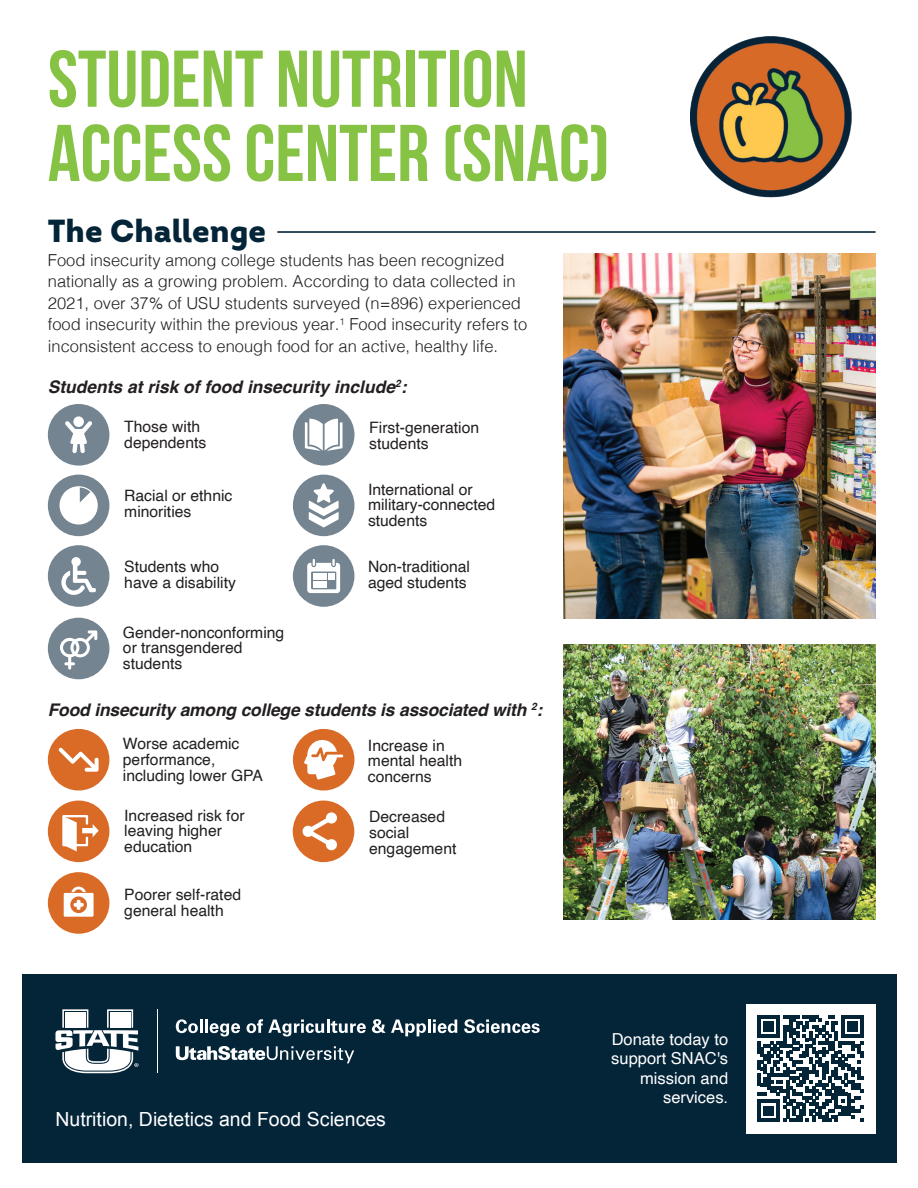
<style>
.page{position:relative;width:918px;height:1188px;background:#fff}
.page>*{position:absolute;margin:0;border:0;box-sizing:border-box;transform-origin:0 0}
.t1{font:700 80.25px/74.2px "Bebas Neue";color:#86c244}
.t2{font:900 31.95px "Intro";color:#042438}
.t3{font:19.5px "Arial";color:#fff}
.t4{font:italic 700 17.4px "Helvetica";letter-spacing:-.01em;color:#231f20}
.t5{font:300 16.5px/21.5px "Helvetica";color:#231f20}
.t6{font:16.5px/19.5px "Helvetica";color:#fff;text-align:right}
.t7{font:15.75px/15.8px "Helvetica";color:#231f20}
</style>
<div class="page">
<div style="left:48px;top:618px;width:61px;height:61px;background:#748490;border-radius:50%"></div>
<svg style="left:60px;top:630px;width:37px;height:40px"></svg>
<img style="left:564px;top:645px;width:312px;height:274px">
<div style="left:22px;top:974px;width:874px;height:189px;background:#042438"></div>
<svg style="left:55px;top:1009px;width:83px;height:64px"></svg>
<hr style="left:157px;top:1009px;width:1px;height:64px;background:#fff">
<svg style="left:176px;top:1019px;width:64px;height:17px"></svg>
<svg style="left:247px;top:1019px;width:119px;height:17px"></svg>
<svg style="left:372px;top:1019px;width:85px;height:17px"></svg>
<svg style="left:464px;top:1019px;width:76px;height:14px"></svg>
<svg style="left:176px;top:1046px;width:178px;height:17px"></svg>
<img style="left:690px;top:37px;width:161px;height:161px">
<div style="left:48px;top:404px;width:61px;height:62px;background:#748490;border-radius:50%"></div>
<div style="left:48px;top:475px;width:61px;height:61px;background:#748490;border-radius:50%"></div>
<div style="left:293px;top:475px;width:61px;height:61px;background:#748490;border-radius:50%"></div>
<div style="left:293px;top:545px;width:61px;height:62px;background:#748490;border-radius:50%"></div>
<div style="left:48px;top:545px;width:61px;height:62px;background:#748490;border-radius:50%"></div>
<img style="left:564px;top:254px;width:312px;height:365px">
<hr style="left:277px;top:231px;width:599px;height:2px;background:#042438">
<svg style="left:309px;top:483px;width:30px;height:44px"></svg>
<svg style="left:307px;top:559px;width:33px;height:34px"></svg>
<div style="left:329px;top:573px;width:6px;height:7px;background:#fff"></div>
<svg style="left:60px;top:486px;width:38px;height:39px"></svg>
<svg style="left:65px;top:421px;width:27px;height:32px"></svg>
<div style="left:73px;top:416px;width:11px;height:11px;background:#fff;border-radius:50%"></div>
<svg style="left:61px;top:557px;width:35px;height:38px"></svg>
<div style="left:293px;top:801px;width:61px;height:61px;background:#d96b27;border-radius:50%"></div>
<svg style="left:303px;top:812px;width:34px;height:38px"></svg>
<div style="left:48px;top:872px;width:61px;height:62px;background:#d96b27;border-radius:50%"></div>
<svg style="left:64px;top:887px;width:30px;height:30px"></svg>
<div style="left:48px;top:801px;width:61px;height:61px;background:#d96b27;border-radius:50%"></div>
<svg style="left:62px;top:815px;width:37px;height:36px"></svg>
<div style="left:293px;top:729px;width:61px;height:62px;background:#d96b27;border-radius:50%"></div>
<svg style="left:304px;top:739px;width:39px;height:41px"></svg>
<div style="left:293px;top:404px;width:61px;height:62px;background:#748490;border-radius:50%"></div>
<svg style="left:305px;top:419px;width:38px;height:32px"></svg>
<div style="left:48px;top:729px;width:61px;height:62px;background:#d96b27;border-radius:50%"></div>
<svg style="left:59px;top:748px;width:40px;height:24px"></svg>
<div style="left:746px;top:1004px;width:130px;height:130px;background:#fff"></div>
<svg style="left:757px;top:1015px;width:107px;height:107px"></svg>
<h1 class="t1" style="left:48px;top:41px;width:564px">STUDENT NUTRITION<br>ACCESS CENTER (SNAC)</h1>
<h2 class="t2" style="left:48px;top:209px;width:220px">The Challenge</h2>
<p class="t5" style="left:48px;top:248px;width:481px">Food insecurity among college students has been recognized nationally as a growing problem. According to data collected in 2021, over 37% of USU students surveyed (n=896) experienced food insecurity within the previous year.<sup>1</sup> Food insecurity refers to inconsistent access to enough food for an active, healthy life.</p>
<p class="t4" style="left:48px;top:376px;width:360px">Students at risk of food insecurity include<sup>2</sup>:</p>
<p class="t7" style="left:124px;top:419px;width:84px">Those with dependents</p>
<p class="t7" style="left:124px;top:489px;width:110px">Racial or ethnic minorities</p>
<p class="t7" style="left:368px;top:482px;width:129px">International or military-connected students</p>
<p class="t7" style="left:124px;top:559px;width:113px">Students who have a disability</p>
<p class="t7" style="left:368px;top:559px;width:104px">Non-traditional aged students</p>
<p class="t7" style="left:369px;top:420px;width:111px">First-generation students</p>
<p class="t7" style="left:123px;top:625px;width:163px">Gender-nonconforming or transgendered students</p>
<p class="t4" style="left:48px;top:699px;width:496px">Food insecurity among college students is associated with <sup>2</sup>:</p>
<p class="t7" style="left:123px;top:737px;width:142px">Worse academic performance, including lower GPA</p>
<p class="t7" style="left:124px;top:808px;width:122px">Increased risk for leaving higher education</p>
<p class="t7" style="left:124px;top:887px;width:118px">Poorer self-rated general health</p>
<p class="t7" style="left:368px;top:738px;width:96px">Increase in mental health concerns</p>
<p class="t7" style="left:369px;top:809px;width:89px">Decreased social engagement</p>
<p class="t3" style="left:55px;top:1106px;width:332px">Nutrition, Dietetics and Food Sciences</p>
<p class="t6" style="left:611px;top:1030px;width:118px">Donate today to support SNAC's mission and services.</p>
</div>
